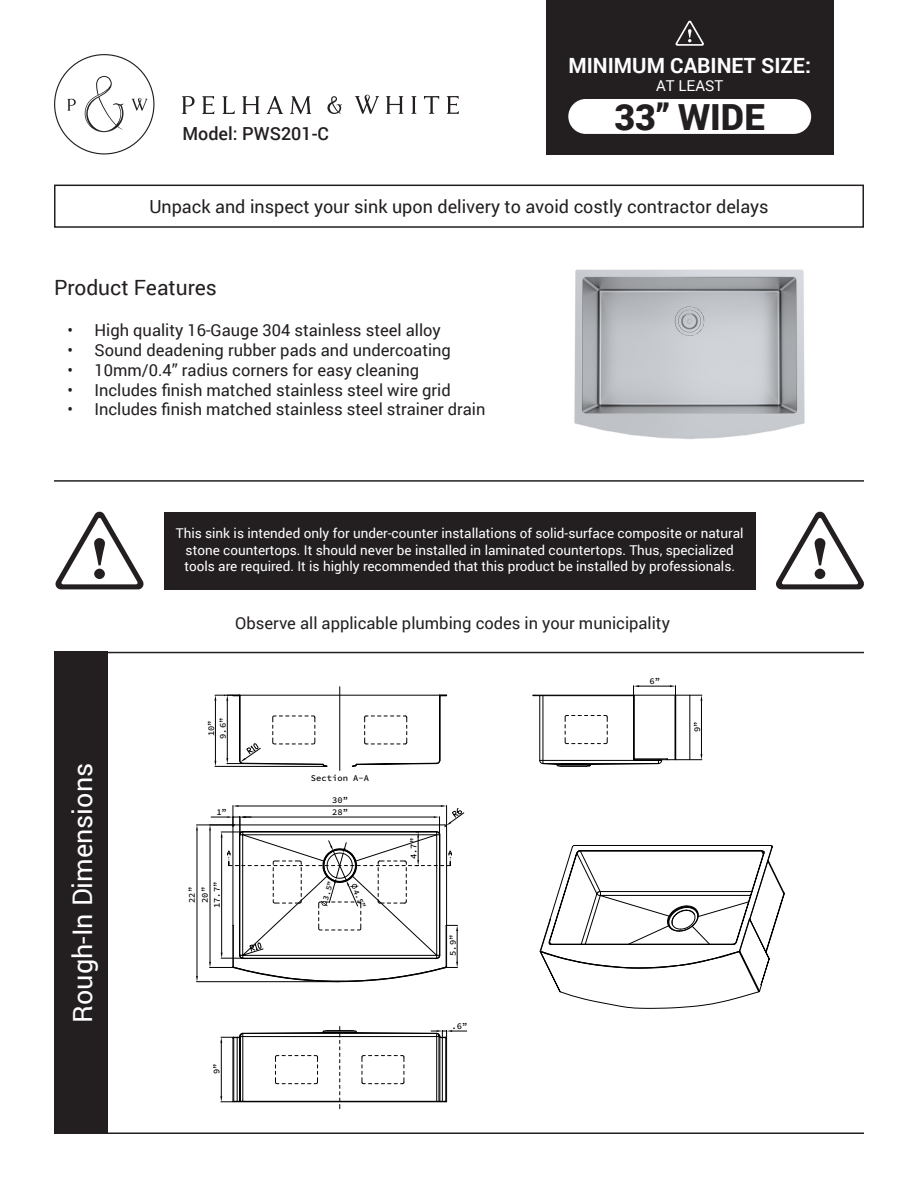
<style>
.page{position:relative;width:918px;height:1188px;background:#fff}
.page>*{position:absolute;margin:0;border:0;box-sizing:border-box;transform-origin:0 0}
.t1{font:900 36px "Roboto";color:#231f20}
.t2{font:27px "Roboto";color:#fff}
.t3{font:700 21px "Roboto";color:#fff}
.t4{font:21px "Roboto";color:#231f20}
.t5{font:18px "Roboto";color:#231f20}
.t6{font:500 18px "Roboto";color:#231f20}
.t7{font:16.5px "Roboto";color:#231f20}
.t8{font:15px "Roboto";color:#fff}
.t9{font:13.5px/16.2px "Roboto";color:#fff;text-align:center}
.t10{font:8.85px/11.6px "Source Code Variable";color:#000}
.t11{font:8.25px "Source Code Variable";color:#000}
</style>
<div class="page">
<svg style="left:54px;top:54px;width:101px;height:101px"></svg>
<svg style="left:355px;top:95px;width:24px;height:19px"></svg>
<svg style="left:182px;top:96px;width:13px;height:18px"></svg>
<svg style="left:202px;top:96px;width:12px;height:18px"></svg>
<svg style="left:222px;top:96px;width:13px;height:18px"></svg>
<svg style="left:242px;top:96px;width:18px;height:18px"></svg>
<svg style="left:266px;top:96px;width:17px;height:18px"></svg>
<svg style="left:290px;top:96px;width:21px;height:18px"></svg>
<svg style="left:386px;top:96px;width:17px;height:18px"></svg>
<svg style="left:411px;top:96px;width:5px;height:18px"></svg>
<svg style="left:424px;top:96px;width:15px;height:18px"></svg>
<svg style="left:447px;top:96px;width:12px;height:18px"></svg>
<svg style="left:327px;top:96px;width:15px;height:18px"></svg>
<div style="left:54px;top:185px;width:810px;height:43px;border:2px solid #231f20"></div>
<img style="left:574px;top:269px;width:231px;height:170px">
<hr style="left:54px;top:480px;width:810px;height:2px;background:#231f20">
<hr style="left:108px;top:652px;width:756px;height:1px;background:#231f20">
<hr style="left:108px;top:1132px;width:756px;height:2px;background:#231f20">
<svg style="left:55px;top:511px;width:89px;height:78px"></svg>
<div style="left:94px;top:569px;width:11px;height:10px;background:#231f20;border-radius:50%"></div>
<svg style="left:776px;top:511px;width:88px;height:78px"></svg>
<div style="left:815px;top:569px;width:10px;height:10px;background:#231f20;border-radius:50%"></div>
<div style="left:164px;top:512px;width:592px;height:77px;background:#231f20"></div>
<div style="left:54px;top:652px;width:54px;height:482px;background:#231f20"></div>
<hr style="left:233px;top:695px;width:214px;height:1px;background:#000">
<hr style="left:439px;top:695px;width:1px;height:65px;background:#000">
<hr style="left:440px;top:695px;width:1px;height:65px;background:#000">
<hr style="left:197px;top:981px;width:142px;height:1px;background:#000">
<hr style="left:197px;top:825px;width:37px;height:1px;background:#000">
<hr style="left:197px;top:831px;width:1px;height:145px;background:#000">
<svg style="left:196px;top:976px;width:2px;height:6px"></svg>
<svg style="left:196px;top:825px;width:2px;height:6px"></svg>
<hr style="left:339px;top:687px;width:1px;height:84px;background:#000">
<svg style="left:352px;top:760px;width:89px;height:7px"></svg>
<svg style="left:214px;top:694px;width:114px;height:73px"></svg>
<svg style="left:533px;top:685px;width:169px;height:82px"></svg>
<svg style="left:220px;top:1026px;width:247px;height:83px"></svg>
<svg style="left:364px;top:715px;width:44px;height:30px"></svg>
<svg style="left:209px;top:805px;width:576px;height:204px"></svg>
<div style="left:546px;top:0;width:288px;height:155px;background:#231f20"></div>
<div style="left:568px;top:99px;width:243px;height:35px;background:#fff;border-radius:17px"></div>
<svg style="left:675px;top:20px;width:29px;height:26px"></svg>
<p class="t6" style="left:183px;top:121px;width:148px">Model: PWS201-C</p>
<p class="t3" style="left:568px;top:50px;width:244px">MINIMUM CABINET SIZE:</p>
<p class="t8" style="left:656px;top:75px;width:68px">AT LEAST</p>
<p class="t1" style="left:614px;top:91px;width:152px">33” WIDE</p>
<p class="t5" style="left:149px;top:194px;width:621px">Unpack and inspect your sink upon delivery to avoid costly contractor delays</p>
<p class="t4" style="left:54px;top:273px;width:164px">Product Features</p>
<p class="t7" style="left:68px;top:319px;width:375px">• High quality 16-Gauge 304 stainless steel alloy</p>
<p class="t7" style="left:68px;top:339px;width:385px">• Sound deadening rubber pads and undercoating</p>
<p class="t7" style="left:68px;top:358px;width:353px">• 10mm/0.4” radius corners for easy cleaning</p>
<p class="t7" style="left:68px;top:378px;width:385px">• Includes finish matched stainless steel wire grid</p>
<p class="t7" style="left:68px;top:398px;width:419px">• Includes finish matched stainless steel strainer drain</p>
<p class="t9" style="left:176px;top:525px;width:569px">This sink is intended only for under-counter installations of solid-surface composite or natural stone countertops. It should never be installed in laminated countertops. Thus, specialized tools are required. It is highly recommended that this product be installed by professionals.</p>
<p class="t7" style="left:235px;top:612px;width:436px">Observe all applicable plumbing codes in your municipality</p>
<p class="t2" style="left:64px;top:1023px;width:261px;rotate:-90deg">Rough-In Dimensions</p>
<p class="t10" style="left:206px;top:739px;width:23px;rotate:-90deg">10”<br>9.6”</p>
<p class="t10" style="left:311px;top:772px;width:60px">Section A-A</p>
<p class="t10" style="left:332px;top:795px;width:17px">30”</p>
<p class="t10" style="left:216px;top:807px;width:12px">1”</p>
<p class="t10" style="left:332px;top:807px;width:17px">28”</p>
<p class="t10" style="left:186px;top:903px;width:17px;line-height:13px;rotate:-90deg">22”<br>20”</p>
<p class="t10" style="left:211px;top:908px;width:28px;rotate:-90deg">17.7”</p>
<p class="t11" style="left:320px;top:898px;width:21px;rotate:-73deg">3.5”</p>
<p class="t11" style="left:361px;top:887px;width:21px;rotate:67deg">4.5”</p>
<p class="t10" style="left:211px;top:1074px;width:12px;rotate:-90deg">9”</p>
<p class="t10" style="left:408px;top:859px;width:23px;rotate:-90deg">4.7”</p>
<p class="t10" style="left:448px;top:956px;width:23px;rotate:-90deg">5.9”</p>
<p class="t10" style="left:452px;top:1020px;width:17px">.6”</p>
<p class="t10" style="left:649px;top:676px;width:12px">6”</p>
<p class="t10" style="left:692px;top:732px;width:12px;rotate:-90deg">9”</p>
</div>
